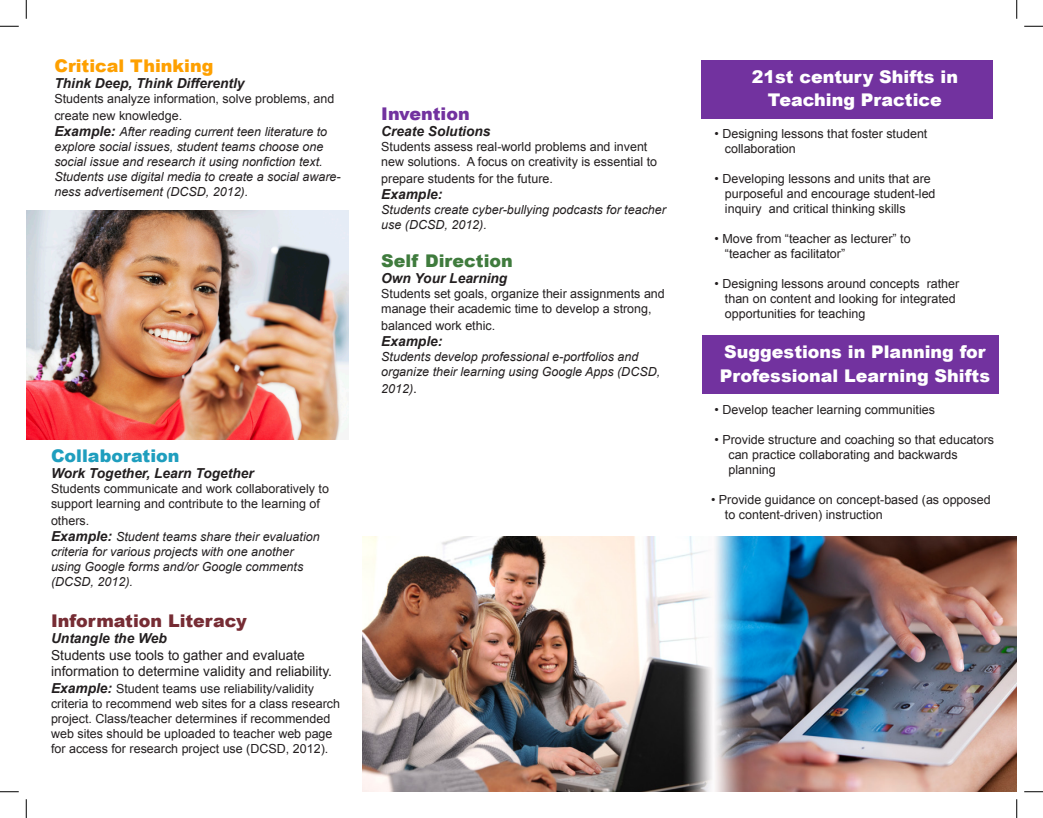
<style>
.page{position:relative;width:1043px;height:818px;background:#fff}
.page>*{position:absolute;margin:0;border:0;box-sizing:border-box;transform-origin:0 0}
.t1{font:900 17.5px/23.8px "Arial";color:#fff}
.t2{font:900 17.5px "Arial";color:#762c34}
.t3{font:900 17.5px "Arial";color:#fea000}
.t4{font:900 17.5px "Arial";color:#1f9ebe}
.t5{font:900 17.5px "Arial";color:#3f7b3d}
.t6{font:900 17.5px "Arial";color:#72329f}
.t7{font:italic 700 13.75px "Arial";color:#231f20}
.t8{font:13.75px "Arial";color:#231f20}
.t9{font:12.5px/15px "Arial";color:#231f20}
.t10{font:italic 12.5px/15px "Arial";color:#231f20}
.s1{font-weight:700;font-size:13.75px}
.s2{font-weight:700;font-style:italic;font-size:13.75px}
.s3{font-style:normal;font-size:13.75px}
</style>
<div class="page">
<div style="left:701px;top:60px;width:291px;height:58px;background:#72329f"></div>
<div style="left:701px;top:335px;width:297px;height:58px;background:#72329f"></div>
<img style="left:26px;top:210px;width:323px;height:229px">
<img style="left:362px;top:536px;width:654px;height:255px">
<svg style="left:0;top:25px;width:19px;height:2px"></svg>
<svg style="left:1024px;top:25px;width:18px;height:2px"></svg>
<svg style="left:0;top:791px;width:19px;height:1px"></svg>
<svg style="left:1024px;top:791px;width:18px;height:1px"></svg>
<svg style="left:25px;top:0;width:2px;height:19px"></svg>
<svg style="left:25px;top:799px;width:2px;height:19px"></svg>
<svg style="left:1016px;top:0;width:1px;height:19px"></svg>
<svg style="left:1016px;top:799px;width:1px;height:19px"></svg>
<p class="t3" style="left:54px;top:53px;width:160px">Critical Thinking</p>
<p class="t7" style="left:54px;top:75px;width:191px">Think Deep, Think Differently</p>
<p class="t9" style="left:54px;top:91px;width:281px;line-height:16.5px">Students analyze information, solve problems, and create new knowledge.</p>
<p class="t10" style="left:54px;top:125px;width:288px"><span class="s1">Example:</span> After reading current teen literature to explore social issues, student teams choose one social issue and research it using nonfiction text.<br>Students use digital media to create a social aware&shy;ness advertisement (DCSD, 2012).</p>
<p class="t4" style="left:51px;top:443px;width:130px">Collaboration</p>
<p class="t7" style="left:51px;top:464px;width:204px">Work Together, Learn Together</p>
<p class="t9" style="left:51px;top:481px;width:279px">Students communicate and work collaboratively to support learning and contribute to the learning of</p>
<p class="t9" style="left:51px;top:513px;width:40px">others.</p>
<p class="t10" style="left:51px;top:529px;width:270px"><span class="s1">Example:</span> Student teams share their evaluation</p>
<p class="t10" style="left:51px;top:544px;width:244px">criteria for various projects with one another</p>
<p class="t10" style="left:51px;top:559px;width:254px">using Google forms and/or Google comments</p>
<p class="t10" style="left:51px;top:574px;width:83px">(DCSD, 2012).</p>
<p class="t2" style="left:51px;top:608px;width:197px">Information Literacy</p>
<p class="t7" style="left:51px;top:629px;width:117px">Untangle the Web</p>
<p class="t8" style="left:51px;top:646px;width:255px">Students use tools to gather and evaluate</p>
<p class="t8" style="left:51px;top:662px;width:282px">information to determine validity and reliability.</p>
<p class="t9" style="left:51px;top:681px;width:264px"><span class="s2">Example:</span> Student teams use reliability/validity</p>
<p class="t9" style="left:51px;top:696px;width:290px">criteria to recommend web sites for a class research project. Class/teacher determines if recommended web sites should be uploaded to teacher web page</p>
<p class="t9" style="left:51px;top:741px;width:279px">for access for research project use (DCSD, 2012).</p>
<p class="t6" style="left:381px;top:101px;width:90px">Invention</p>
<p class="t7" style="left:381px;top:122px;width:111px">Create Solutions</p>
<p class="t9" style="left:381px;top:139px;width:277px">Students assess real-world problems and invent new solutions. A focus on creativity is essential to</p>
<p class="t9" style="left:381px;top:171px;width:173px">prepare students for the future.</p>
<p class="t7" style="left:381px;top:185px;width:63px">Example:</p>
<p class="t10" style="left:381px;top:202px;width:286px">Students create cyber-bullying podcasts for teacher use (DCSD, 2012).</p>
<p class="t5" style="left:381px;top:248px;width:133px">Self Direction</p>
<p class="t7" style="left:381px;top:269px;width:128px">Own Your Learning</p>
<p class="t9" style="left:381px;top:286px;width:285px">Students set goals, organize their assignments and manage their academic time to develop a strong,</p>
<p class="t9" style="left:381px;top:318px;width:115px">balanced work ethic.</p>
<p class="t7" style="left:381px;top:332px;width:63px">Example:</p>
<p class="t10" style="left:381px;top:349px;width:280px">Students develop professional e-portfolios and organize their learning using Google Apps (DCSD,</p>
<p class="t10" style="left:381px;top:381px;width:37px">2012)<span class="s3">.</span></p>
<p class="t1" style="left:751px;top:64px;width:208px">21st century Shifts in</p>
<p class="t1" style="left:768px;top:88px;width:175px">Teaching Practice</p>
<p class="t9" style="left:714px;top:126px;width:214px">• Designing lessons that foster student</p>
<p class="t9" style="left:725px;top:141px;width:72px">collaboration</p>
<p class="t9" style="left:714px;top:171px;width:218px">• Developing lessons and units that are</p>
<p class="t9" style="left:725px;top:186px;width:212px">purposeful and encourage student-led</p>
<p class="t9" style="left:725px;top:201px;width:182px">inquiry and critical thinking skills</p>
<p class="t9" style="left:714px;top:231px;width:198px">• Move from “teacher as lecturer” to</p>
<p class="t9" style="left:725px;top:246px;width:122px">“teacher as facilitator”</p>
<p class="t9" style="left:714px;top:276px;width:246px">• Designing lessons around concepts rather</p>
<p class="t9" style="left:725px;top:291px;width:232px">than on content and looking for integrated</p>
<p class="t9" style="left:725px;top:306px;width:142px">opportunities for teaching</p>
<p class="t1" style="left:719px;top:339px;width:272px">Suggestions in Planning for<br>Professional Learning Shifts</p>
<p class="t9" style="left:714px;top:402px;width:222px">• Develop teacher learning communities</p>
<p class="t9" style="left:714px;top:432px;width:281px">• Provide structure and coaching so that educators</p>
<p class="t9" style="left:728px;top:447px;width:231px">can practice collaborating and backwards</p>
<p class="t9" style="left:728px;top:462px;width:49px">planning</p>
<p class="t9" style="left:711px;top:492px;width:281px">• Provide guidance on concept-based (as opposed</p>
<p class="t9" style="left:725px;top:507px;width:159px">to content-driven) instruction</p>
</div>
